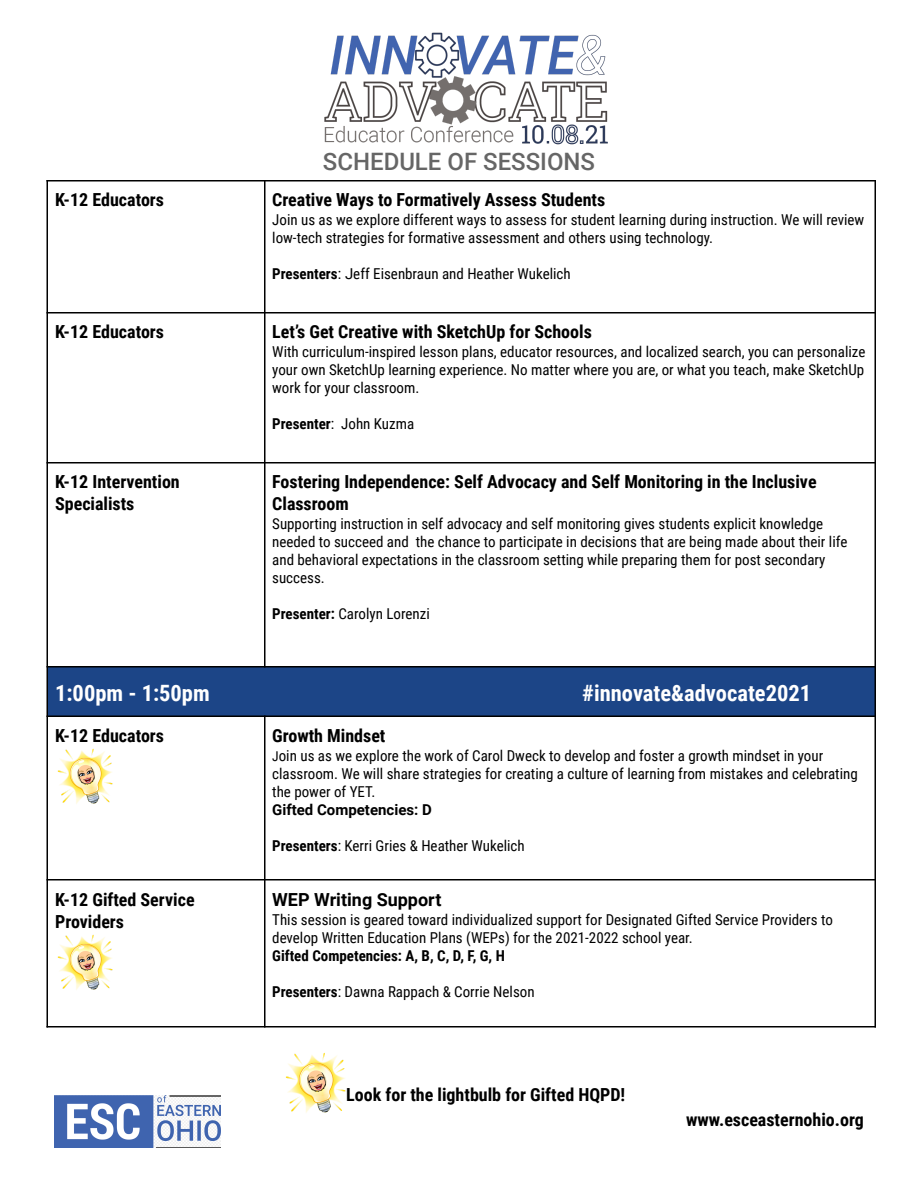
<style>
.page{position:relative;width:918px;height:1188px;background:#fff}
.page>*{position:absolute;margin:0;border:0;box-sizing:border-box;transform-origin:0 0}
.t1{font:500 24px "Roboto";color:#666}
.t2{font:700 22.5px "Roboto Condensed";color:#fff}
.t3{font:700 18px/21.6px "Roboto Condensed";color:#000}
.t4{font:700 18px "Roboto";color:#000}
.t5{font:15px/18px "Roboto Condensed";color:#000}
.t6{font:700 15px "Roboto Condensed";color:#000}
.t7{font:700 15px "Roboto";color:#000}
.s1{font-weight:700}
.s2{font-family:"Roboto"}
.s3{font-size:13.5px}
</style>
<div class="page">
<div style="left:47px;top:666px;width:828px;height:50px;background:#1c4587"></div>
<hr style="left:46px;top:180px;width:2px;height:848px;background:#000">
<hr style="left:264px;top:180px;width:1px;height:488px;background:#000">
<hr style="left:264px;top:716px;width:1px;height:312px;background:#000">
<hr style="left:874px;top:180px;width:2px;height:848px;background:#000">
<hr style="left:47px;top:180px;width:829px;height:2px;background:#000">
<hr style="left:47px;top:312px;width:829px;height:2px;background:#000">
<hr style="left:47px;top:462px;width:829px;height:2px;background:#000">
<hr style="left:47px;top:666px;width:829px;height:2px;background:#000">
<hr style="left:47px;top:716px;width:829px;height:1px;background:#000">
<hr style="left:47px;top:879px;width:829px;height:2px;background:#000">
<hr style="left:47px;top:1026px;width:829px;height:2px;background:#000">
<img style="left:57px;top:749px;width:56px;height:55px">
<img style="left:57px;top:935px;width:56px;height:55px">
<img style="left:324px;top:32px;width:284px;height:113px">
<img style="left:286px;top:1053px;width:60px;height:60px">
<img style="left:54px;top:1096px;width:166px;height:51px">
<h1 class="t1" style="left:323px;top:148px;width:274px">SCHEDULE OF SESSIONS</h1>
<p class="t3" style="left:55px;top:189px;width:110px">K-12 Educators</p>
<p class="t3" style="left:272px;top:189px;width:335px">Creative Ways to Formatively Assess Students</p>
<p class="t5" style="left:272px;top:211px;width:594px">Join us as we explore different ways to assess for student learning during instruction. We will review low-tech strategies for formative assessment and others using technology.</p>
<p class="t5" style="left:272px;top:265px;width:300px"><span class="s1">Presenters</span><span class="s2">: J</span>eff Eisenbraun and Heather Wukelich</p>
<p class="t3" style="left:55px;top:321px;width:110px">K-12 Educators</p>
<p class="t3" style="left:272px;top:321px;width:321px">Let’s Get Creative with SketchUp for Schools</p>
<p class="t5" style="left:272px;top:343px;width:595px;text-align:justify">With curriculum-inspired lesson plans, educator resources, and localized search, you can personalize your own SketchUp learning experience. No matter where you are, or what you teach, make SketchUp work for your classroom.</p>
<p class="t5" style="left:272px;top:415px;width:144px"><span class="s1">Presenter</span>: John Kuzma</p>
<p class="t3" style="left:55px;top:472px;width:126px">K-12 Intervention<br>Specialists</p>
<p class="t3" style="left:272px;top:472px;width:546px">Fostering Independence: Self Advocacy and Self Monitoring in the Inclusive<br>Classroom</p>
<p class="t5" style="left:272px;top:515px;width:577px">Supporting instruction in self advocacy and self monitoring gives students explicit knowledge needed to succeed and the chance to participate in decisions that are being made about their life and behavioral expectations in the classroom setting while preparing them for post secondary success.</p>
<p class="t5" style="left:272px;top:605px;width:159px"><span class="s1">Presenter:</span> Carolyn Lorenzi</p>
<h2 class="t2" style="left:55px;top:680px;width:156px">1:00pm - 1:50pm</h2>
<h2 class="t2" style="left:582px;top:680px;width:230px">#innovate&amp;advocate2021</h2>
<p class="t3" style="left:55px;top:725px;width:110px">K-12 Educators</p>
<p class="t3" style="left:272px;top:725px;width:115px">Growth Mindset</p>
<p class="t5" style="left:272px;top:747px;width:587px"><span class="s3">J</span>oin us as we explore the work of Carol Dweck to develop and foster a growth mindset in your classroom. We will share strategies for creating a culture of learning from mistakes and celebrating the power of YET.</p>
<p class="t7" style="left:272px;top:801px;width:161px">Gifted Competencies: D</p>
<p class="t5" style="left:272px;top:837px;width:254px"><span class="s1">Presenters</span>: Kerri Gries &amp; Heather Wukelich</p>
<p class="t3" style="left:55px;top:889px;width:141px">K-12 Gifted Service<br>Providers</p>
<p class="t4" style="left:272px;top:890px;width:171px">WEP Writing Support</p>
<p class="t5" style="left:272px;top:911px;width:562px">This session is geared toward individualized support for Designated Gifted Service Providers to develop Written Education Plans (WEPs) for the 2021-2022 school year.</p>
<p class="t6" style="left:272px;top:947px;width:234px">Gifted Competencies: A, B, C, D, F, G, H</p>
<p class="t5" style="left:272px;top:983px;width:264px"><span class="s1">Presenters</span>: Dawna Rappach &amp; Corrie Nelson</p>
<p class="t3" style="left:346px;top:1084px;width:281px">Look for the lightbulb for Gifted HQPD!</p>
<p class="t3" style="left:686px;top:1109px;width:179px">www.esceasternohio.org</p>
</div>
